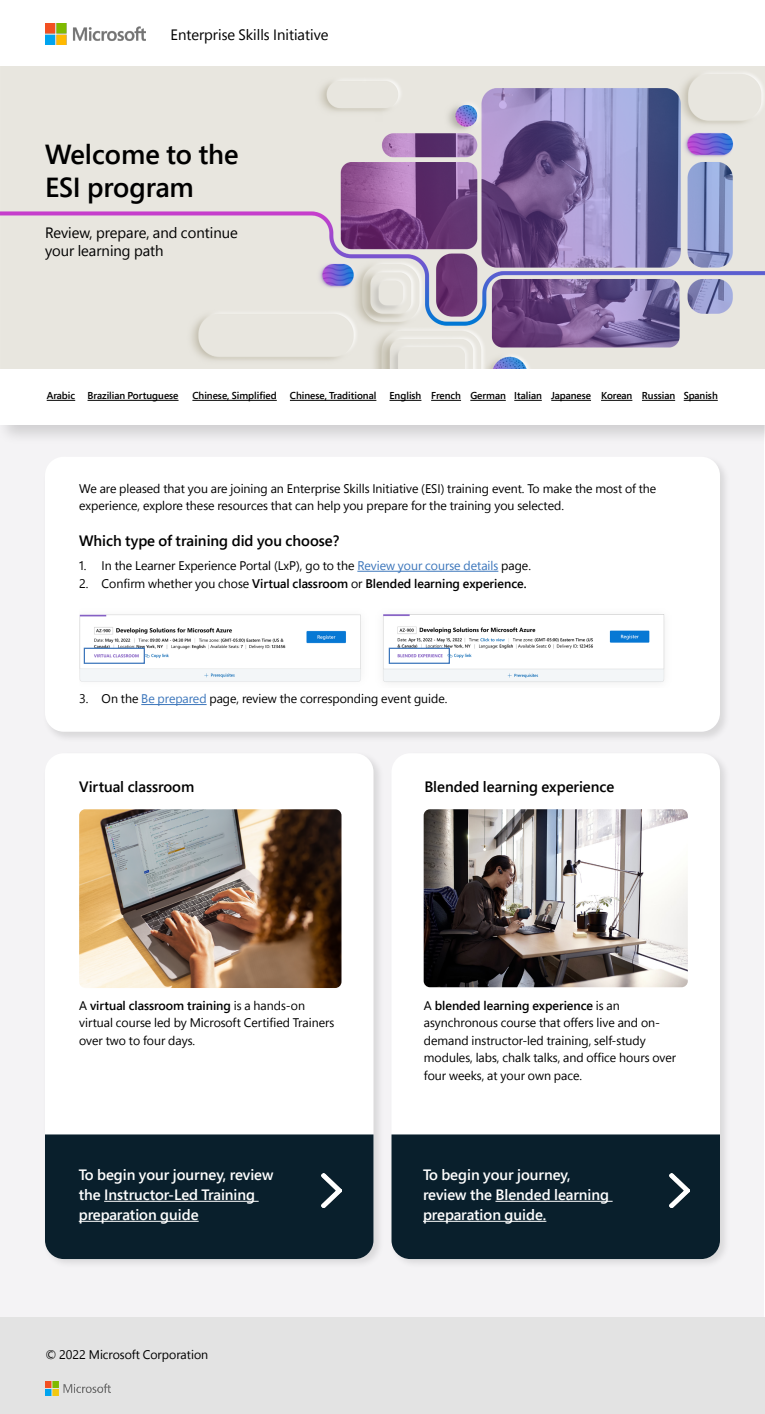
<style>
.page{position:relative;width:765px;height:1414px;background:#fff}
.page>*{position:absolute;margin:0;border:0;box-sizing:border-box;transform-origin:0 0}
.t1{font:600 27.5px/33px "Segoe Pro Display";color:#000}
.t2{font:600 15px/20px "Segoe Pro Display";color:#fff}
.t3{font:600 15px "Segoe Pro Display";color:#000}
.t4{font:15px/18px "Segoe Pro Display";color:#000}
.t5{font:12.5px/17.5px "Segoe Pro Display";color:#000}
.t6{font:600 12.5px "Segoe Pro Display";color:#000}
.t7{font:600 10px "Segoe Pro Display";color:#000}
.s1{color:#3c76bb}
.s2{font-weight:400}
.s3{font-weight:600}
</style>
<div class="page">
<div style="left:1px;top:424px;width:763px;height:897px;background:#f4f3f5"></div>
<div style="left:42px;top:454px;width:689px;height:288px;background:#000;opacity:.11"></div>
<div style="left:45px;top:456px;width:675px;height:275px;background:#fff;border-radius:19px"></div>
<div style="left:42px;top:750px;width:342px;height:518px;background:#000;opacity:.11"></div>
<div style="left:45px;top:753px;width:329px;height:505px;background:#fff;border-radius:19px"></div>
<div style="left:389px;top:750px;width:342px;height:518px;background:#000;opacity:.11"></div>
<div style="left:392px;top:753px;width:328px;height:505px;background:#fff;border-radius:19px"></div>
<hr style="left:357px;top:570px;width:141px;height:1px;background:#3c76bb">
<hr style="left:141px;top:704px;width:66px;height:1px;background:#3c76bb">
<div style="left:0;top:1317px;width:765px;height:96px;background:#e3e3e3"></div>
<img style="left:45px;top:1381px;width:65px;height:14px">
<div style="left:0;top:363px;width:765px;height:82px;background:#000;opacity:.15"></div>
<div style="left:0;top:368px;width:765px;height:56px;background:#fff"></div>
<svg style="left:47px;top:400px;width:28px;height:1px"></svg>
<hr style="left:551px;top:400px;width:40px;height:1px;background:#000">
<hr style="left:431px;top:400px;width:30px;height:1px;background:#000">
<hr style="left:390px;top:400px;width:31px;height:1px;background:#000">
<hr style="left:642px;top:400px;width:33px;height:1px;background:#000">
<hr style="left:88px;top:400px;width:91px;height:1px;background:#000">
<hr style="left:601px;top:400px;width:31px;height:1px;background:#000">
<hr style="left:470px;top:400px;width:36px;height:1px;background:#000">
<hr style="left:192px;top:400px;width:85px;height:1px;background:#000">
<hr style="left:290px;top:400px;width:86px;height:1px;background:#000">
<hr style="left:684px;top:400px;width:34px;height:1px;background:#000">
<svg style="left:514px;top:400px;width:28px;height:1px"></svg>
<img style="left:79px;top:809px;width:263px;height:178px">
<img style="left:424px;top:809px;width:264px;height:178px">
<div style="left:45px;top:1134px;width:328px;height:124px;background:#091f2c"></div>
<hr style="left:104px;top:1200px;width:155px;height:1px;background:#fff">
<hr style="left:79px;top:1220px;width:120px;height:1px;background:#fff">
<div style="left:392px;top:1134px;width:328px;height:124px;background:#091f2c"></div>
<hr style="left:495px;top:1200px;width:118px;height:1px;background:#fff">
<hr style="left:423px;top:1220px;width:123px;height:1px;background:#fff">
<img style="left:80px;top:614px;width:585px;height:69px">
<div style="left:84px;top:647px;width:61px;height:16px;border:1px solid #3c76bb"></div>
<div style="left:389px;top:647px;width:61px;height:16px;border:1px solid #3c76bb"></div>
<img style="left:45px;top:23px;width:100px;height:22px">
<img style="left:0;top:66px;width:765px;height:303px">
<img style="left:322px;top:1173px;width:19px;height:33px">
<img style="left:670px;top:1173px;width:19px;height:33px">
<p class="t4" style="left:171px;top:26px;width:159px">Enterprise Skills Initiative</p>
<h1 class="t1" style="left:45px;top:137px;width:195px">Welcome to the<br>ESI program</h1>
<p class="t4" style="left:45px;top:223px;width:194px">Review, prepare, and continue your learning path</p>
<p class="t7" style="left:47px;top:389px;width:133px">Arabic Brazilian Portuguese</p>
<p class="t7" style="left:192px;top:389px;width:86px">Chinese, Simplified</p>
<p class="t7" style="left:290px;top:389px;width:88px">Chinese, Traditional</p>
<p class="t7" style="left:390px;top:389px;width:330px">English French German Italian Japanese Korean Russian Spanish</p>
<p class="t5" style="left:79px;top:479px;width:579px">We are pleased that you are joining an Enterprise Skills Initiative (ESI) training event. To make the most of the experience, explore these resources that can help you prepare for the training you selected.</p>
<p class="t3" style="left:79px;top:530px;width:262px">Which type of training did you choose?</p>
<p class="t5" style="left:79px;top:556px;width:453px">1. In the Learner Experience Portal (LxP), go to the <span class="s1">Review your course details</span> page.</p>
<p class="t6" style="left:79px;top:574px;width:449px"><span class="s2">2. Confirm whether you chose</span> Virtual classroom <span class="s2">or</span> Blended learning experience.</p>
<p class="t5" style="left:79px;top:689px;width:370px">3. On the <span class="s1">Be prepared</span> page, review the corresponding event guide.</p>
<p class="t3" style="left:79px;top:776px;width:117px">Virtual classroom</p>
<p class="t3" style="left:424px;top:776px;width:191px">Blended learning experience</p>
<p class="t5" style="left:79px;top:995px;width:257px">A <span class="s3">virtual classroom training</span> is a hands-on virtual course led by Microsoft Certified Trainers over two to four days.</p>
<p class="t5" style="left:424px;top:995px;width:254px">A <span class="s3">blended learning experience</span> is an asynchronous course that offers live and on&shy;demand instructor-led training, self-study modules, labs, chalk talks, and office hours over four weeks, at your own pace.</p>
<p class="t2" style="left:79px;top:1163px;width:196px">To begin your journey, review the Instructor-Led Training preparation guide</p>
<p class="t2" style="left:423px;top:1163px;width:188px">To begin your journey, review the Blended learning preparation guide.</p>
<p class="t5" style="left:45px;top:1344px;width:164px">© 2022 Microsoft Corporation</p>
</div>
